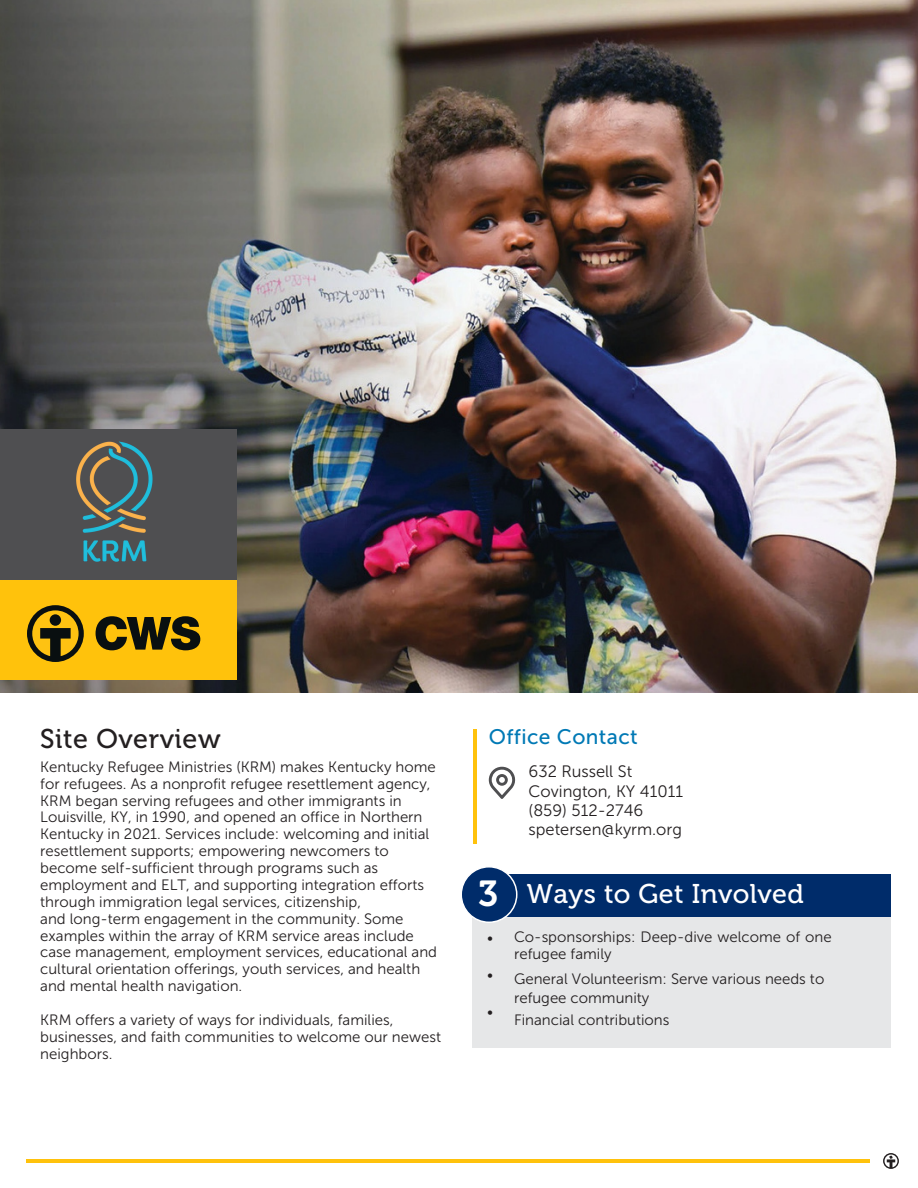
<style>
.page{position:relative;width:918px;height:1188px;background:#fff}
.page>*{position:absolute;margin:0;border:0;box-sizing:border-box;transform-origin:0 0}
.t1{font:36px "Museo 700";color:#fff}
.t2{font:27px "Museo 500";letter-spacing:.015em;color:#fff}
.t3{font:27px "Museo 500";letter-spacing:.02em;color:#231f20}
.t4{font:21px "Museo Sans 500";letter-spacing:.02em;color:#0079b5}
.t5{font:16.5px "Museo Sans 300";color:#231f20}
.t6{font:15px/16.8px "Museo Sans 300";color:#231f20}
</style>
<div class="page">
<hr style="left:474px;top:729px;width:3px;height:114px;background:#ffc20c">
<svg style="left:489px;top:767px;width:27px;height:32px"></svg>
<div style="left:472px;top:908px;width:419px;height:140px;background:#e6e7e8"></div>
<div style="left:479px;top:874px;width:411px;height:42px;background:#002c6a"></div>
<hr style="left:27px;top:1159px;width:843px;height:3px;background:#ffc20c">
<svg style="left:883px;top:1153px;width:16px;height:16px"></svg>
<img style="left:0;top:0;width:918px;height:693px">
<div style="left:0;top:429px;width:236px;height:152px;background:#4f4f51"></div>
<div style="left:0;top:581px;width:236px;height:99px;background:#ffc20c"></div>
<svg style="left:462px;top:867px;width:56px;height:56px"></svg>
<svg style="left:27px;top:605px;width:57px;height:57px"></svg>
<div style="left:50px;top:614px;width:11px;height:12px;background:#090f10;border-radius:50%"></div>
<svg style="left:96px;top:616px;width:104px;height:34px"></svg>
<img style="left:48px;top:422px;width:131px;height:159px">
<p class="t3" style="left:40px;top:722px;width:182px">Site Overview</p>
<h1 class="t6" style="left:40px;top:758px;width:397px">Kentucky Refugee Ministries (KRM) makes Kentucky home for refugees. As a nonprofit refugee resettlement agency, KRM began serving refugees and other immigrants in Louisville, KY, in 1990, and opened an office in Northern Kentucky in 2021. Services include: welcoming and initial resettlement supports; empowering newcomers to become self-sufficient through programs such as employment and ELT, and supporting integration efforts through immigration legal services, citizenship,</h1>
<p class="t6" style="left:40px;top:910px;width:398px">and long-term engagement in the community. Some examples within the array of KRM service areas include case management, employment services, educational and cultural orientation offerings, youth services, and health and mental health navigation.</p>
<p class="t6" style="left:40px;top:1011px;width:402px">KRM offers a variety of ways for individuals, families, businesses, and faith communities to welcome our newest neighbors.</p>
<p class="t4" style="left:489px;top:724px;width:151px">Office Contact</p>
<p class="t5" style="left:529px;top:762px;width:105px">632 Russell St</p>
<p class="t5" style="left:529px;top:781px;width:156px">Covington, KY 41011</p>
<p class="t5" style="left:529px;top:800px;width:116px">(859) 512-2746</p>
<p class="t5" style="left:529px;top:819px;width:155px">spetersen@kyrm.org</p>
<p class="t1" style="left:478px;top:872px;width:22px">3</p>
<p class="t6" style="left:487px;top:929px;width:8px">•</p>
<h2 class="t6" style="left:487px;top:966px;width:8px">•</h2>
<h2 class="t6" style="left:487px;top:1004px;width:8px">•</h2>
<h1 class="t2" style="left:527px;top:878px;width:279px">Ways to Get Involved</h1>
<p class="t6" style="left:514px;top:929px;width:319px">Co-sponsorships: Deep-dive welcome of one refugee family</p>
<p class="t6" style="left:514px;top:971px;width:312px">General Volunteerism: Serve various needs to</p>
<p class="t6" style="left:514px;top:990px;width:137px">refugee community</p>
<p class="t6" style="left:514px;top:1011px;width:157px">Financial contributions</p>
</div>
